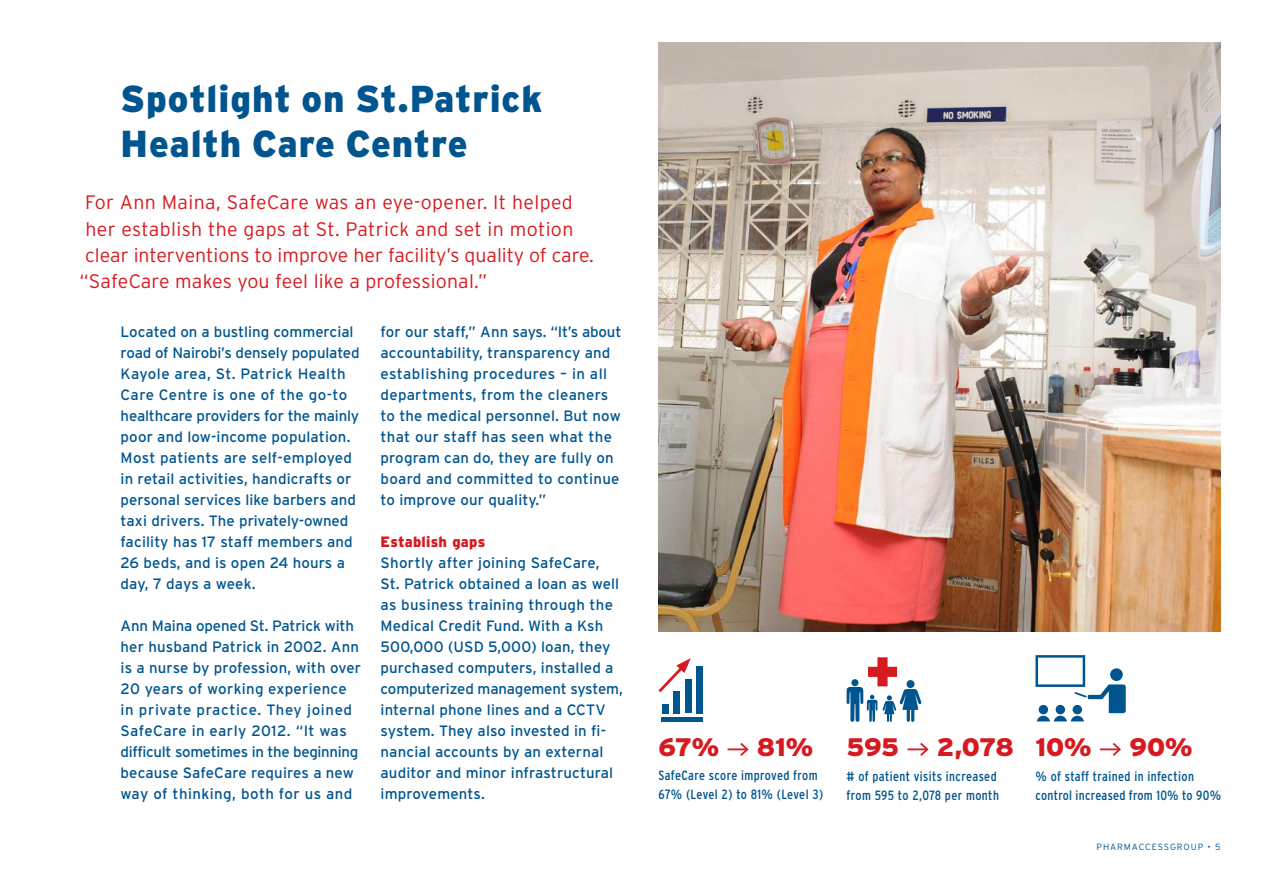
<style>
.page{position:relative;width:1263px;height:893px;background:#fff}
.page>*{position:absolute;margin:0;border:0;box-sizing:border-box;transform-origin:0 0}
.t1{font:900 37.5px/45px "Interstate";letter-spacing:.025em;color:#00558f}
.t2{font:900 25.35px "Interstate";letter-spacing:-.02em;color:#d71920}
.t3{font:300 19.5px/26.2px "Interstate";letter-spacing:.01em;color:#d71920}
.t4{font:15px/21px "Interstate";letter-spacing:.01em;color:#00558f}
.t5{font:900 15px "Interstate";letter-spacing:.02em;color:#d71920;scale:.96 1}
.t6{font:condensed 13.35px/19.2px "Interstate";letter-spacing:.025em;color:#00558f}
.t7{font:300 9px "Interstate";letter-spacing:.1em;color:#00558f}
</style>
<div class="page">
<hr style="left:907px;top:748px;width:20px;height:2px;background:#d71920">
<svg style="left:918px;top:743px;width:11px;height:13px"></svg>
<svg style="left:847px;top:657px;width:74px;height:65px"></svg>
<img style="left:658px;top:43px;width:562px;height:588px">
<hr style="left:727px;top:748px;width:20px;height:2px;background:#d71920">
<svg style="left:738px;top:743px;width:11px;height:13px"></svg>
<div style="left:662px;top:704px;width:7px;height:9px;background:#00558f"></div>
<div style="left:661px;top:717px;width:42px;height:5px;background:#00558f"></div>
<div style="left:685px;top:680px;width:6px;height:33px;background:#00558f"></div>
<div style="left:696px;top:666px;width:7px;height:47px;background:#00558f"></div>
<div style="left:673px;top:691px;width:7px;height:22px;background:#00558f"></div>
<svg style="left:658px;top:658px;width:33px;height:35px"></svg>
<hr style="left:1100px;top:748px;width:20px;height:2px;background:#d71920">
<svg style="left:1111px;top:743px;width:10px;height:13px"></svg>
<svg style="left:1035px;top:655px;width:91px;height:66px"></svg>
<h1 class="t1" style="left:121px;top:76px;width:423px">Spotlight on St.Patrick<br>Health Care Centre</h1>
<h3 class="t3" style="left:80px;top:189px;width:516px">For Ann Maina, SafeCare was an eye-opener. It helped her establish the gaps at St. Patrick and set in motion clear interventions to improve her facility’s quality of care. “SafeCare makes you feel like a professional.”</h3>
<p class="t4" style="left:121px;top:321px;width:241px">Located on a bustling commercial road of Nairobi’s densely populated<br>Kayole area, St. Patrick Health<br>Care Centre is one of the go-to healthcare providers for the mainly poor and low-income population.<br>Most patients are self-employed in retail activities, handicrafts or personal services like barbers and taxi drivers. The privately-owned facility has 17 staff members and<br>26 beds, and is open 24 hours a day, 7 days a week.</p>
<p class="t4" style="left:121px;top:615px;width:242px">Ann Maina opened St. Patrick with her husband Patrick in 2002. Ann is a nurse by profession, with over<br>20 years of working experience in private practice. They joined<br>SafeCare in early 2012. “It was difficult sometimes in the beginning because SafeCare requires a new way of thinking, both for us and</p>
<p class="t4" style="left:381px;top:321px;width:242px">for our staff,” Ann says. “It’s about accountability, transparency and establishing procedures – in all departments, from the cleaners to the medical personnel. But now that our staff has seen what the program can do, they are fully on board and committed to continue to improve our quality.”</p>
<p class="t5" style="left:381px;top:533px;width:111px">Establish gaps</p>
<p class="t4" style="left:381px;top:552px;width:244px">Shortly after joining SafeCare,<br>St. Patrick obtained a loan as well as business training through the<br>Medical Credit Fund. With a Ksh<br>500,000 (USD 5,000) loan, they purchased computers, installed a computerized management system, internal phone lines and a CCTV system. They also invested in fi&shy;nancial accounts by an external auditor and minor infrastructural improvements.</p>
<h2 class="t2" style="left:658px;top:732px;width:62px">67%</h2>
<h2 class="t2" style="left:757px;top:732px;width:58px">81%</h2>
<p class="t6" style="left:658px;top:766px;width:166px">SafeCare score improved from<br>67% (Level 2) to 81% (Level 3)</p>
<h2 class="t2" style="left:847px;top:732px;width:54px">595</h2>
<h2 class="t2" style="left:937px;top:732px;width:79px">2,078</h2>
<p class="t6" style="left:847px;top:766px;width:154px"># of patient visits increased from 595 to 2,078 per month</p>
<h2 class="t2" style="left:1035px;top:732px;width:58px">10%</h2>
<h2 class="t2" style="left:1129px;top:732px;width:65px">90%</h2>
<p class="t6" style="left:1035px;top:766px;width:187px">% of staff trained in infection control increased from 10% to 90%</p>
<p class="t7" style="left:1097px;top:842px;width:125px">PHARMACCESSGROUP • 5</p>
</div>
